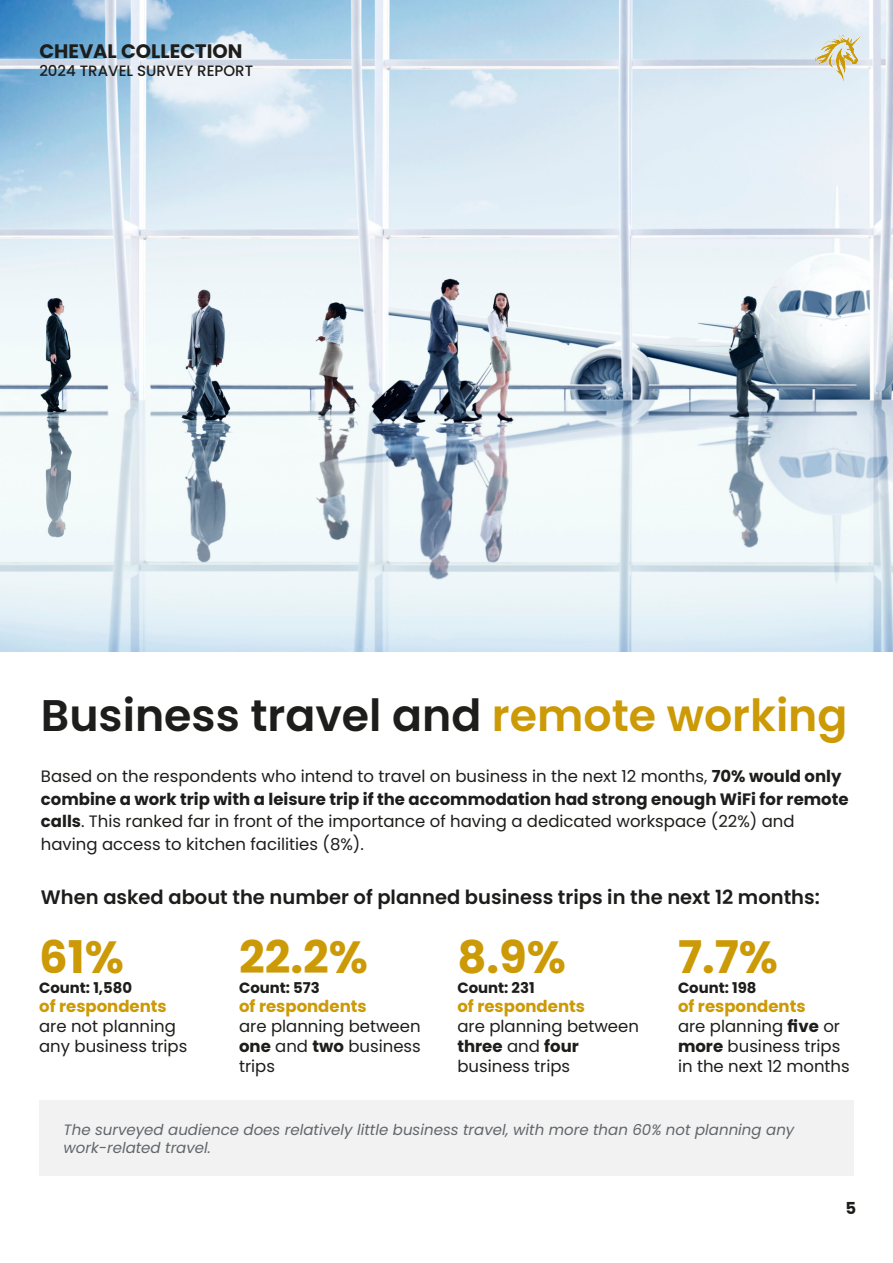
<style>
.page{position:relative;width:893px;height:1263px;background:#fff}
.page>*{position:absolute;margin:0;border:0;box-sizing:border-box;transform-origin:0 0}
.t1{font:700 45px "Poppins";color:#cc9a06}
.t2{font:600 44.25px "Poppins";color:#1d1d1b}
.t3{font:600 19.5px "Poppins";color:#1d1d1b}
.t4{font:700 19.5px "Poppins";color:#1d1d1b}
.t5{font:16.5px/19.8px "Poppins";color:#1d1d1b}
.t6{font:700 16.5px "Poppins";color:#cc9a06}
.t7{font:700 16.5px "Poppins";color:#1d1d1b}
.t8{font:italic 15px/18px "Poppins";color:#616669}
.t9{font:500 15px "Poppins";color:#1d1d1b}
.t10{font:700 14.85px "Poppins";color:#1d1d1b}
.s1{color:#cc9a06}
.s2{font-weight:700}
</style>
<div class="page">
<img style="left:0;top:0;width:893px;height:651px">
<div style="left:39px;top:1101px;width:815px;height:75px;background:#f2f2f2"></div>
<img style="left:815px;top:36px;width:48px;height:46px">
<p class="t4" style="left:39px;top:40px;width:205px">CHEVAL COLLECTION</p>
<p class="t9" style="left:39px;top:62px;width:215px">2024 TRAVEL SURVEY REPORT</p>
<p class="t2" style="left:41px;top:690px;width:808px">Business travel and <span class="s1">remote working</span></p>
<p class="t5" style="left:41px;top:765px;width:809px;line-height:22.5px">Based on the respondents who intend to travel on business in the next 12 months, <span class="s2">70% would only combine a work trip with a leisure trip if the accommodation had strong enough WiFi for remote calls</span>. This ranked far in front of the importance of having a dedicated workspace (22%) and having access to kitchen facilities (8%).</p>
<p class="t3" style="left:41px;top:885px;width:780px">When asked about the number of planned business trips in the next 12 months:</p>
<p class="t1" style="left:39px;top:931px;width:86px">61%</p>
<p class="t10" style="left:39px;top:979px;width:94px">Count: 1,580</p>
<p class="t6" style="left:39px;top:997px;width:129px">of respondents</p>
<p class="t5" style="left:39px;top:1017px;width:150px">are not planning any business trips</p>
<p class="t1" style="left:457px;top:931px;width:110px">8.9%</p>
<p class="t10" style="left:457px;top:979px;width:79px">Count: 231</p>
<p class="t6" style="left:457px;top:997px;width:129px">of respondents</p>
<p class="t5" style="left:457px;top:1017px;width:183px">are planning between <span class="s2">three</span> and <span class="s2">four </span>business trips</p>
<p class="t1" style="left:239px;top:931px;width:130px">22.2%</p>
<p class="t10" style="left:239px;top:979px;width:82px">Count: 573</p>
<p class="t6" style="left:239px;top:997px;width:129px">of respondents</p>
<p class="t5" style="left:239px;top:1017px;width:183px;text-align:justify">are planning between <span class="s2">one</span> and <span class="s2">two</span> business trips</p>
<p class="t1" style="left:678px;top:931px;width:101px">7.7%</p>
<p class="t10" style="left:678px;top:979px;width:80px">Count: 198</p>
<p class="t6" style="left:678px;top:997px;width:129px">of respondents</p>
<p class="t5" style="left:678px;top:1017px;width:164px">are planning <span class="s2">five</span> or <span class="s2">more</span> business trips</p>
<p class="t5" style="left:678px;top:1056px;width:173px">in the next 12 months</p>
<p class="t8" style="left:64px;top:1121px;width:732px">The surveyed audience does relatively little business travel, with more than 60% not planning any work-related travel.</p>
<p class="t7" style="left:845px;top:1199px;width:12px">5</p>
</div>
